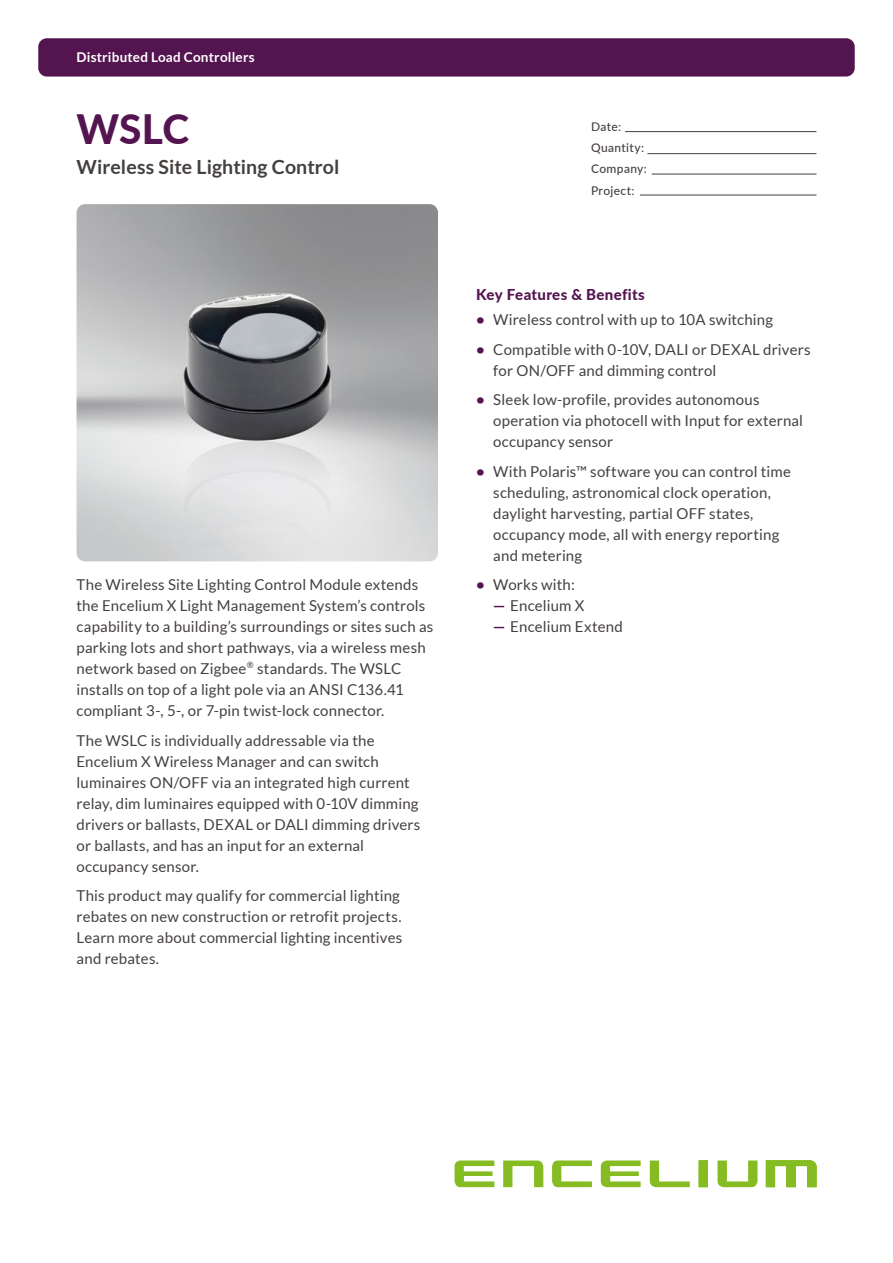
<style>
.page{position:relative;width:893px;height:1263px;background:#fff}
.page>*{position:absolute;margin:0;border:0;box-sizing:border-box;transform-origin:0 0}
.t1{font:800 40.5px "Lato";color:#541450}
.t2{font:700 19.5px "Lato";letter-spacing:.005em;color:#44403e}
.t3{font:15px/21px "Lato";letter-spacing:.015em;color:#44403e}
.t4{font:800 15px "Lato";letter-spacing:.02em;color:#541450}
.t5{font:700 13.5px "Lato";letter-spacing:.015em;color:#fff}
.t6{font:500 12px/21.3px "Lato";letter-spacing:.03em;color:#44403e}
.s1{font-weight:700;color:#541450}
.s2{font-weight:800;color:#541450}
</style>
<div class="page">
<hr style="left:625px;top:131px;width:191px;height:1px;background:#44403e">
<hr style="left:647px;top:153px;width:169px;height:1px;background:#44403e">
<hr style="left:652px;top:174px;width:164px;height:1px;background:#44403e">
<hr style="left:640px;top:195px;width:176px;height:1px;background:#44403e">
<div style="left:38px;top:38px;width:817px;height:39px;background:#541450;border-radius:9px"></div>
<svg style="left:455px;top:1160px;width:39px;height:27px"></svg>
<svg style="left:503px;top:1160px;width:40px;height:27px"></svg>
<svg style="left:552px;top:1160px;width:40px;height:27px"></svg>
<svg style="left:601px;top:1160px;width:40px;height:27px"></svg>
<svg style="left:650px;top:1160px;width:40px;height:27px"></svg>
<svg style="left:699px;top:1160px;width:9px;height:27px"></svg>
<svg style="left:717px;top:1160px;width:40px;height:27px"></svg>
<svg style="left:766px;top:1160px;width:50px;height:27px"></svg>
<img style="left:77px;top:204px;width:361px;height:357px">
<p class="t5" style="left:77px;top:49px;width:180px">Distributed Load Controllers</p>
<h1 class="t1" style="left:77px;top:99px;width:114px">WSLC</h1>
<h2 class="t2" style="left:77px;top:156px;width:264px">Wireless Site Lighting Control</h2>
<p class="t3" style="left:77px;top:574px;width:358px">The Wireless Site Lighting Control Module extends the Encelium X Light Management System’s controls capability to a building’s surroundings or sites such as parking lots and short pathways, via a wireless mesh network based on Zigbee<sup>®</sup> standards. The WSLC installs on top of a light pole via an ANSI C136.41 compliant 3-, 5-, or 7-pin twist-lock connector.</p>
<p class="t3" style="left:77px;top:730px;width:345px">The WSLC is individually addressable via the Encelium X Wireless Manager and can switch luminaires ON/OFF via an integrated high current relay, dim luminaires equipped with 0-10V dimming drivers or ballasts, DEXAL or DALI dimming drivers or ballasts, and has an input for an external occupancy sensor.</p>
<p class="t3" style="left:77px;top:885px;width:327px">This product may qualify for commercial lighting rebates on new construction or retrofit projects.<br>Learn more about commercial lighting incentives and rebates.</p>
<p class="t6" style="left:591px;top:115px;width:57px">Date:<br>Quantity:<br>Company:<br>Project:</p>
<p class="t4" style="left:476px;top:283px;width:170px">Key Features &amp; Benefits</p>
<p class="t3" style="left:476px;top:309px;width:298px"><span class="s1">•</span> Wireless control with up to 10A switching</p>
<p class="t3" style="left:493px;top:339px;width:319px;text-indent:-17px"><span class="s1">•</span> Compatible with 0-10V, DALI or DEXAL drivers for ON/OFF and dimming control</p>
<p class="t3" style="left:493px;top:389px;width:311px;text-indent:-17px"><span class="s1">•</span> Sleek low-profile, provides autonomous operation via photocell with Input for external occupancy sensor</p>
<p class="t3" style="left:493px;top:461px;width:299px;text-indent:-17px"><span class="s1">•</span> With Polaris™ software you can control time scheduling, astronomical clock operation, daylight harvesting, partial OFF states, occupancy mode, all with energy reporting and metering</p>
<p class="t3" style="left:476px;top:574px;width:100px"><span class="s1">•</span> Works with:</p>
<p class="t3" style="left:493px;top:595px;width:93px"><span class="s2">—</span> Encelium X</p>
<p class="t3" style="left:493px;top:616px;width:131px"><span class="s2">—</span> Encelium Extend</p>
</div>
